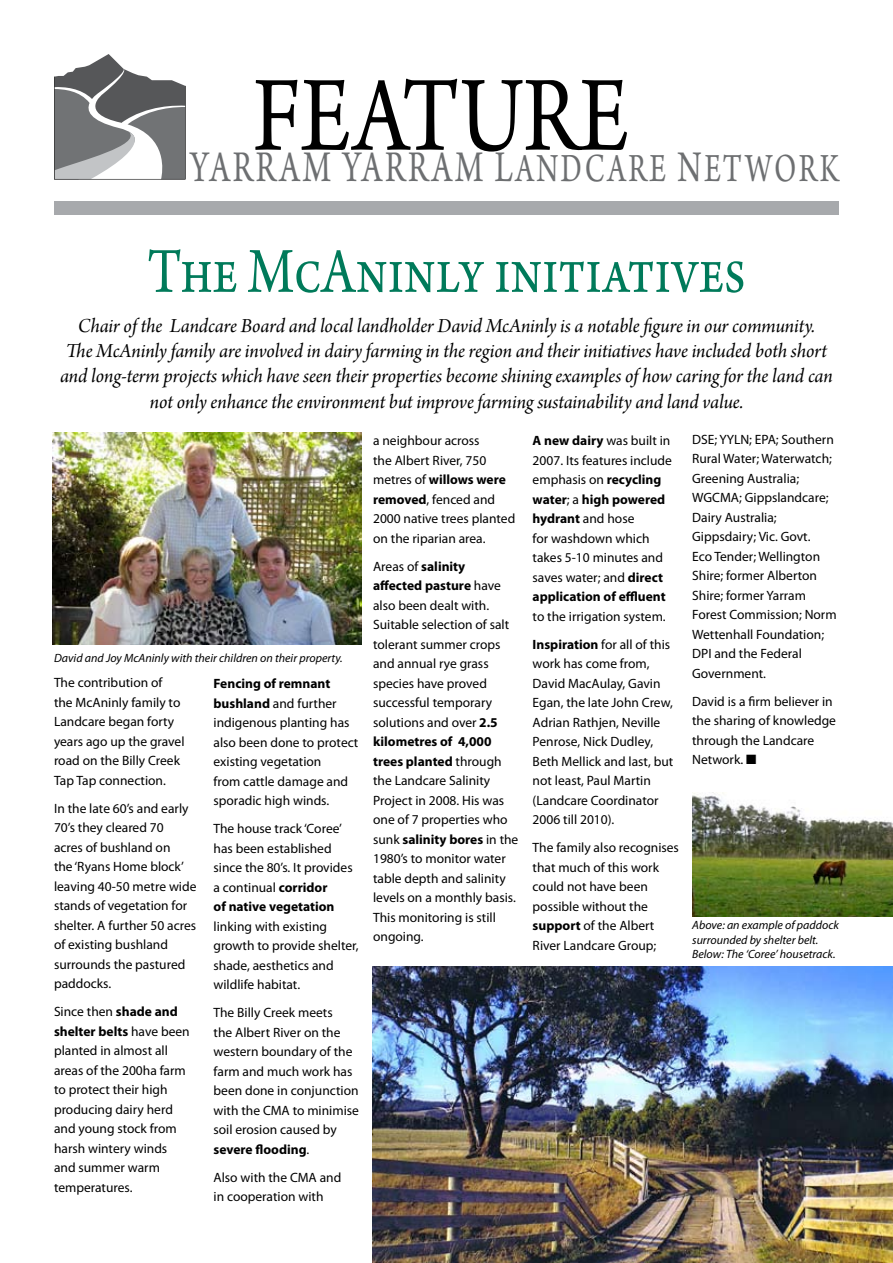
<style>
.page{position:relative;width:893px;height:1263px;background:#fff}
.page>*{position:absolute;margin:0;border:0;box-sizing:border-box;transform-origin:0 0}
.t1{font:112.5px "Arno Pro";color:#000;scale:.8 1}
.t2{font:67.5px "Arno Pro";color:#007a5a;scale:.8 1}
.t3{font:46.2px "Arno Pro";letter-spacing:.085em;color:#6d6f71;scale:.71 1}
.t4{font:21px/25.2px "Arno Pro Italic Subhead";letter-spacing:-.005em;color:#000;text-align:center}
.t5{font:13.5px/19.5px "Myriad Pro";color:#000}
.t6{font:italic 12px/14.4px "Myriad Pro";color:#000}
.s1{font-size:42px}
.s2{font-weight:700}
</style>
<div class="page">
<div style="left:54px;top:202px;width:785px;height:13px;background:#a7a9ac"></div>
<svg style="left:54px;top:54px;width:132px;height:126px"></svg>
<img style="left:373px;top:966px;width:520px;height:297px">
<img style="left:52px;top:433px;width:309px;height:211px">
<img style="left:692px;top:793px;width:201px;height:123px">
<h1 class="t1" style="left:253px;top:52px;width:472px">FEATURE</h1>
<h3 class="t3" style="left:190px;top:140px;width:915px">YARRAM YARRAM L<span class="s1">ANDCARE</span> N<span class="s1">ETWORK</span></h3>
<h2 class="t2" style="left:147px;top:233px;width:749px">The McAninly initiatives</h2>
<p class="t4" style="left:60px;top:314px;width:774px">Chair of the Landcare Board and local landholder David McAninly is a notable figure in our community.<br>The McAninly family are involved in dairy farming in the region and their initiatives have included both short and long-term projects which have seen their properties become shining examples of how caring for the land can not only enhance the environment but improve farming sustainability and land value.</p>
<p class="t6" style="left:54px;top:651px;width:290px">David and Joy McAninly with their children on their property.</p>
<p class="t5" style="left:54px;top:673px;width:132px">The contribution of the McAninly family to<br>Landcare began forty years ago up the gravel road on the Billy Creek<br>Tap Tap connection.</p>
<p class="t5" style="left:54px;top:798px;width:144px">In the late 60’s and early<br>70’s they cleared 70<br>acres of bushland on<br>the ‘Ryans Home block’ leaving 40-50 metre wide stands of vegetation for shelter. A further 50 acres of existing bushland surrounds the pastured paddocks.</p>
<p class="t5" style="left:54px;top:1002px;width:137px">Since then <span class="s2">shade and shelter belts</span> have been planted in almost all areas of the 200ha farm to protect their high producing dairy herd and young stock from harsh wintery winds and summer warm temperatures.</p>
<p class="t5" style="left:214px;top:674px;width:146px"><span class="s2">Fencing of remnant bushland</span> and further indigenous planting has also been done to protect existing vegetation<br>from cattle damage and sporadic high winds.</p>
<p class="t5" style="left:214px;top:819px;width:141px">The house track ‘Coree’ has been established since the 80’s. It provides a continual <span class="s2">corridor<br>of native vegetation</span></p>
<p class="t5" style="left:214px;top:916px;width:147px">linking with existing growth to provide shelter, shade, aesthetics and wildlife habitat.</p>
<p class="t5" style="left:214px;top:1003px;width:147px">The Billy Creek meets<br>the Albert River on the western boundary of the farm and much work has been done in conjunction with the CMA to minimise soil erosion caused by <span class="s2">severe flooding</span>.</p>
<p class="t5" style="left:214px;top:1167px;width:129px">Also with the CMA and in cooperation with</p>
<p class="t5" style="left:373px;top:431px;width:144px">a neighbour across<br>the Albert River, 750 metres of <span class="s2">willows were removed</span>, fenced and<br>2000 native trees planted on the riparian area.</p>
<p class="t5" style="left:373px;top:556px;width:147px">Areas of <span class="s2">salinity<br>affected pasture</span> have also been dealt with.<br>Suitable selection of salt tolerant summer crops and annual rye grass species have proved successful temporary solutions and over <span class="s2">2.5 kilometres of 4,000 trees planted</span> through the Landcare Salinity<br>Project in 2008. His was one of 7 properties who sunk <span class="s2">salinity bores</span> in the<br>1980’s to monitor water table depth and salinity levels on a monthly basis.<br>This monitoring is still ongoing.</p>
<p class="t5" style="left:533px;top:431px;width:141px"><span class="s2">A new dairy</span> was built in<br>2007. Its features include emphasis on <span class="s2">recycling water</span>; a <span class="s2">high powered hydrant</span> and hose<br>for washdown which takes 5-10 minutes and saves water; and <span class="s2">direct application of effluent</span></p>
<p class="t5" style="left:533px;top:602px;width:139px;line-height:28px">to the irrigation system.<br><span class="s2">Inspiration</span> for all of this</p>
<p class="t5" style="left:533px;top:654px;width:142px">work has come from,<br>David MacAulay, Gavin<br>Egan, the late John Crew,<br>Adrian Rathjen, Neville<br>Penrose, Nick Dudley,<br>Beth Mellick and last, but not least, Paul Martin (Landcare Coordinator<br>2006 till 2010).</p>
<p class="t5" style="left:533px;top:838px;width:148px">The family also recognises that much of this work could not have been possible without the <span class="s2">support</span> of the Albert<br>River Landcare Group;</p>
<p class="t5" style="left:692px;top:429px;width:146px">DSE; YYLN; EPA; Southern<br>Rural Water; Waterwatch;<br>Greening Australia;<br>WGCMA; Gippslandcare;<br>Dairy Australia;<br>Gippsdairy; Vic. Govt.<br>Eco Tender; Wellington<br>Shire; former Alberton<br>Shire; former Yarram<br>Forest Commission; Norm<br>Wettenhall Foundation;<br>DPI and the Federal<br>Government.</p>
<p class="t5" style="left:692px;top:691px;width:145px">David is a firm believer in the sharing of knowledge through the Landcare<br>Network. ■</p>
<p class="t6" style="left:692px;top:918px;width:148px">Above: an example of paddock surrounded by shelter belt.<br>Below: The ‘Coree’ housetrack.</p>
</div>
